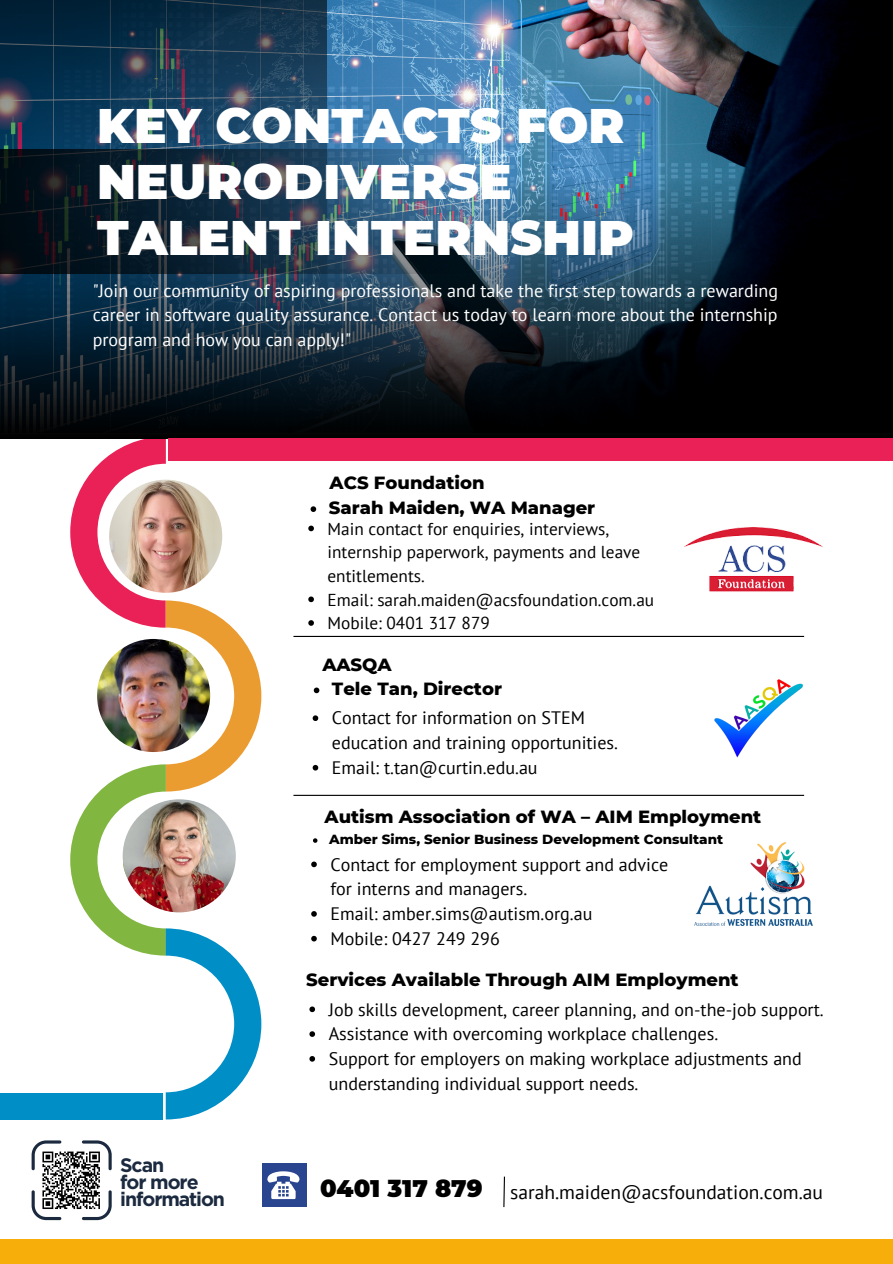
<style>
.page{position:relative;width:893px;height:1264px;background:#fff}
.page>*{position:absolute;margin:0;border:0;box-sizing:border-box;transform-origin:0 0}
.t1{font:900 48.45px/55.9px "Montserrat";color:#fff}
.t2{font:900 24px "Montserrat";color:#000}
.t3{font:19.5px "PT Sans";color:#000}
.t4{font:700 19.5px/16.8px "Gotham";letter-spacing:-.055em;color:#1b2a3f}
.t5{font:18px/24.8px "PT Sans";color:#000}
.t6{font:18px/24.8px "PT Sans";color:#fff;text-align:justify}
.t7{font:800 18px "Montserrat";color:#000}
.t8{font:17.25px/23.7px "PT Sans";color:#000}
.t9{font:800 13.5px "Montserrat";color:#000}
</style>
<div class="page">
<div style="left:0;top:1092px;width:163px;height:27px;background:#008ec6"></div>
<img style="left:326px;top:0;width:566px;height:142px">
<svg style="left:0;top:142px;width:892px;height:296px;background:#11202c"></svg>
<svg style="left:0;top:0;width:326px;height:372px;background:#16364e"></svg>
<img style="left:0;top:149px;width:557px;height:124px">
<svg style="left:70px;top:436px;width:191px;height:683px"></svg>
<hr style="left:293px;top:794px;width:511px;height:2px;background:#000">
<hr style="left:293px;top:636px;width:511px;height:1px;background:#000">
<svg style="left:503px;top:1176px;width:2px;height:32px"></svg>
<div style="left:262px;top:1163px;width:45px;height:43px;background:#2a4590"></div>
<svg style="left:267px;top:1171px;width:32px;height:28px"></svg>
<div style="left:0;top:1239px;width:892px;height:24px;background:#f8ae0a"></div>
<img style="left:109px;top:479px;width:113px;height:114px;border-radius:50%">
<img style="left:97px;top:639px;width:113px;height:113px;border-radius:50%">
<img style="left:123px;top:799px;width:113px;height:113px;border-radius:50%">
<img style="left:714px;top:679px;width:89px;height:79px">
<img style="left:684px;top:527px;width:139px;height:65px">
<div style="left:168px;top:438px;width:724px;height:23px;background:#e92156"></div>
<svg style="left:32px;top:1140px;width:79px;height:80px"></svg>
<svg style="left:312px;top:715px;width:6px;height:6px"></svg>
<svg style="left:312px;top:765px;width:6px;height:5px"></svg>
<svg style="left:310px;top:506px;width:6px;height:6px"></svg>
<svg style="left:314px;top:687px;width:5px;height:6px"></svg>
<svg style="left:308px;top:525px;width:6px;height:6px"></svg>
<svg style="left:308px;top:596px;width:6px;height:6px"></svg>
<svg style="left:308px;top:620px;width:6px;height:5px"></svg>
<img style="left:694px;top:842px;width:118px;height:83px">
<svg style="left:311px;top:861px;width:6px;height:6px"></svg>
<svg style="left:311px;top:911px;width:6px;height:5px"></svg>
<svg style="left:311px;top:935px;width:6px;height:6px"></svg>
<svg style="left:309px;top:1006px;width:6px;height:6px"></svg>
<svg style="left:309px;top:1031px;width:6px;height:5px"></svg>
<svg style="left:309px;top:1056px;width:6px;height:5px"></svg>
<svg style="left:313px;top:838px;width:4px;height:4px"></svg>
<h4 class="t1" style="left:97px;top:98px;width:538px">KEY CONTACTS FOR<br>NEURODIVERSE<br>TALENT INTERNSHIP</h4>
<p class="t6" style="left:93px;top:277px;width:686px">"Join our community of aspiring professionals and take the first step towards a rewarding career in software quality assurance. Contact us today to learn more about the internship program and how you can apply!"</p>
<p class="t7" style="left:329px;top:472px;width:156px">ACS Foundation</p>
<p class="t7" style="left:329px;top:497px;width:268px">Sarah Maiden, WA Manager</p>
<p class="t8" style="left:327px;top:516px;width:314px">Main contact for enquiries, interviews, internship paperwork, payments and leave entitlements.</p>
<h4 class="t8" style="left:327px;top:587px;width:328px">Email: sarah.maiden@acsfoundation.com.au</h4>
<p class="t8" style="left:327px;top:611px;width:164px">Mobile: 0401 317 879</p>
<p class="t7" style="left:322px;top:653px;width:71px">AASQA</p>
<p class="t7" style="left:332px;top:678px;width:171px">Tele Tan, Director</p>
<p class="t5" style="left:332px;top:705px;width:287px">Contact for information on STEM education and training opportunities.</p>
<p class="t5" style="left:332px;top:754px;width:207px">Email: t.tan@curtin.edu.au</p>
<p class="t4" style="left:120px;top:1156px;width:106px">Scan<br>for more information</p>
<p class="t7" style="left:324px;top:805px;width:438px">Autism Association of WA – AIM Employment</p>
<p class="t5" style="left:330px;top:851px;width:339px">Contact for employment support and advice for interns and managers.</p>
<p class="t5" style="left:330px;top:901px;width:263px">Email: amber.sims@autism.org.au</p>
<h3 class="t5" style="left:330px;top:925px;width:171px">Mobile: 0427 249 296</h3>
<p class="t7" style="left:306px;top:968px;width:434px">Services Available Through AIM Employment</p>
<p class="t5" style="left:329px;top:996px;width:496px">Job skills development, career planning, and on-the-job support.</p>
<p class="t5" style="left:329px;top:1021px;width:391px">Assistance with overcoming workplace challenges.</p>
<p class="t5" style="left:329px;top:1045px;width:474px">Support for employers on making workplace adjustments and understanding individual support needs.</p>
<p class="t9" style="left:329px;top:830px;width:395px">Amber Sims, Senior Business Development Consultant</p>
<p class="t2" style="left:320px;top:1173px;width:164px">0401 317 879</p>
<p class="t3" style="left:510px;top:1178px;width:314px">sarah.maiden@acsfoundation.com.au</p>
</div>
